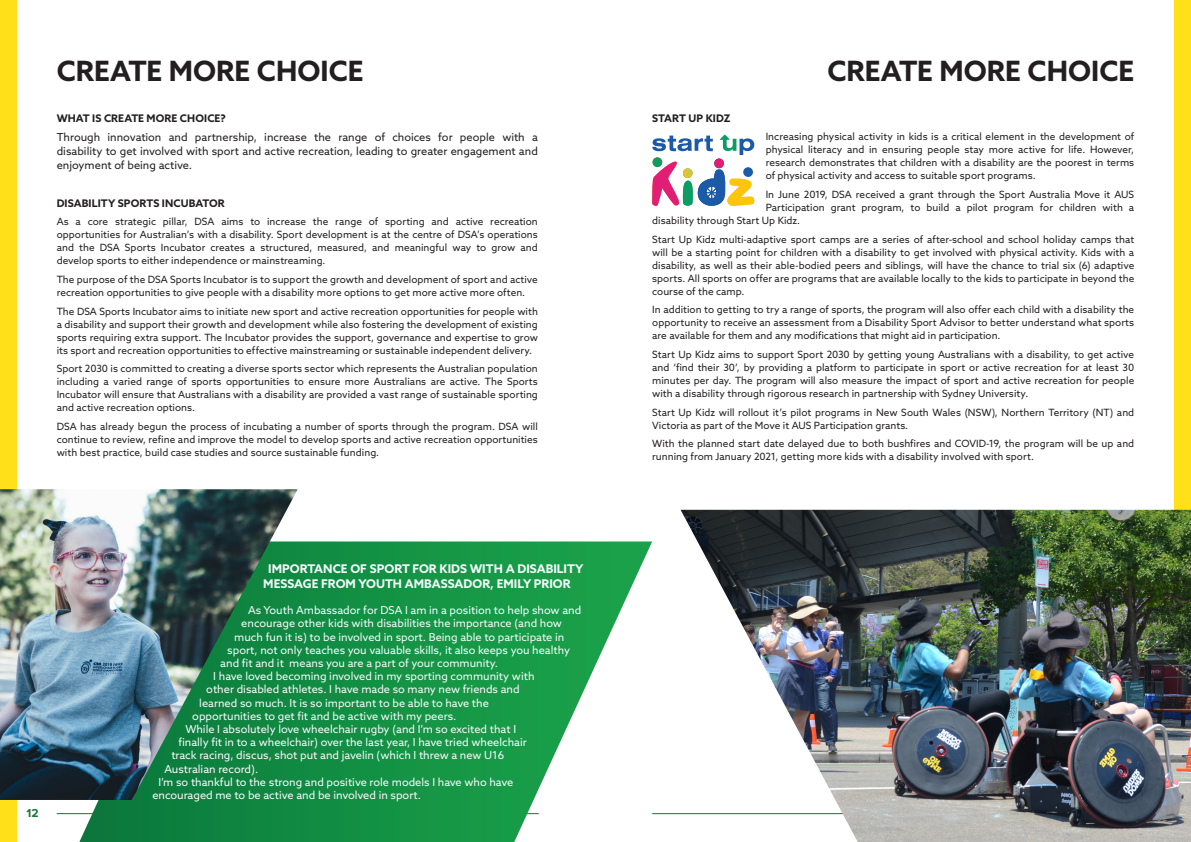
<style>
.page{position:relative;width:1191px;height:842px;background:#fff}
.page>*{position:absolute;margin:0;border:0;box-sizing:border-box;transform-origin:0 0}
.t1{font:700 28px "Azo Sans";color:#231f20}
.t2{font:700 12px/14.4px "Azo Sans";color:#f3fafb}
.t3{font:700 12px "Proxima Nova";color:#167841}
.t4{font:11px "Azo Sans";color:#f3fafb}
.t5{font:11px/14px "Azo Sans";color:#231f20;text-align:justify}
.t6{font:700 10.5px "Azo Sans";letter-spacing:.01em;color:#231f20}
.t7{font:10px/13px "Azo Sans";letter-spacing:.005em;color:#231f20;text-align:justify}
</style>
<div class="page">
<hr style="left:57px;top:813px;width:482px;height:1px;background:#12733b">
<hr style="left:652px;top:813px;width:482px;height:1px;background:#12733b">
<svg style="left:79px;top:541px;width:573px;height:301px"></svg>
<div style="left:0;top:0;width:16px;height:842px;background:#ffe019"></div>
<div style="left:1174px;top:0;width:17px;height:842px;background:#ffe019"></div>
<img style="left:0;top:489px;width:298px;height:311px">
<svg style="left:652px;top:135px;width:102px;height:71px"></svg>
<div style="left:743px;top:167px;width:10px;height:10px;background:#1a5aa7;border-radius:50%"></div>
<img style="left:680px;top:510px;width:511px;height:332px">
<h1 class="t1" style="left:57px;top:53px;width:308px">CREATE MORE CHOICE</h1>
<h1 class="t1" style="left:827px;top:53px;width:308px">CREATE MORE CHOICE</h1>
<p class="t6" style="left:57px;top:111px;width:171px">WHAT IS CREATE MORE CHOICE?</p>
<p class="t5" style="left:57px;top:130px;width:483px">Through innovation and partnership, increase the range of choices for people with a disability to get involved with sport and active recreation, leading to greater engagement and enjoyment of being active.</p>
<p class="t6" style="left:57px;top:196px;width:170px">DISABILITY SPORTS INCUBATOR</p>
<p class="t7" style="left:57px;top:215px;width:483px">As a core strategic pillar, DSA aims to increase the range of sporting and active recreation opportunities for Australian’s with a disability. Sport development is at the centre of DSA’s operations and the DSA Sports Incubator creates a structured, measured, and meaningful way to grow and develop sports to either independence or mainstreaming.</p>
<p class="t7" style="left:57px;top:273px;width:483px">The purpose of the DSA Sports Incubator is to support the growth and development of sport and active recreation opportunities to give people with a disability more options to get more active more often.</p>
<p class="t7" style="left:57px;top:305px;width:483px">The DSA Sports Incubator aims to initiate new sport and active recreation opportunities for people with a disability and support their growth and development while also fostering the development of existing sports requiring extra support. The Incubator provides the support, governance and expertise to grow its sport and recreation opportunities to effective mainstreaming or sustainable independent delivery.</p>
<p class="t7" style="left:57px;top:362px;width:483px">Sport 2030 is committed to creating a diverse sports sector which represents the Australian population including a varied range of sports opportunities to ensure more Australians are active. The Sports Incubator will ensure that Australians with a disability are provided a vast range of sustainable sporting and active recreation options.</p>
<p class="t7" style="left:57px;top:420px;width:482px">DSA has already begun the process of incubating a number of sports through the program. DSA will continue to review, refine and improve the model to develop sports and active recreation opportunities with best practice, build case studies and source sustainable funding.</p>
<p class="t6" style="left:652px;top:111px;width:80px">START UP KIDZ</p>
<p class="t7" style="left:765px;top:130px;width:370px">Increasing physical activity in kids is a critical element in the development of physical literacy and in ensuring people stay more active for life. However, research demonstrates that children with a disability are the poorest in terms of physical activity and access to suitable sport programs.</p>
<p class="t7" style="left:765px;top:188px;width:370px">In June 2019, DSA received a grant through the Sport Australia Move it AUS</p>
<p class="t7" style="left:765px;top:201px;width:370px">Participation grant program, to build a pilot program for children with a</p>
<p class="t7" style="left:652px;top:214px;width:149px">disability through Start Up Kidz.</p>
<p class="t7" style="left:652px;top:233px;width:483px">Start Up Kidz multi-adaptive sport camps are a series of after-school and school holiday camps that will be a starting point for children with a disability to get involved with physical activity. Kids with a disability, as well as their able-bodied peers and siblings, will have the chance to trial six (6) adaptive sports. All sports on offer are programs that are available locally to the kids to participate in beyond the course of the camp.</p>
<p class="t7" style="left:652px;top:303px;width:483px">In addition to getting to try a range of sports, the program will also offer each child with a disability the opportunity to receive an assessment from a Disability Sport Advisor to better understand what sports are available for them and any modifications that might aid in participation.</p>
<p class="t7" style="left:652px;top:348px;width:483px">Start Up Kidz aims to support Sport 2030 by getting young Australians with a disability, to get active and ‘find their 30’, by providing a platform to participate in sport or active recreation for at least 30 minutes per day. The program will also measure the impact of sport and active recreation for people with a disability through rigorous research in partnership with Sydney University.</p>
<p class="t7" style="left:652px;top:406px;width:483px">Start Up Kidz will rollout it’s pilot programs in New South Wales (NSW), Northern Territory (NT) and<br>Victoria as part of the Move it AUS Participation grants.</p>
<p class="t7" style="left:652px;top:437px;width:483px">With the planned start date delayed due to both bushfires and COVID-19, the program will be up and running from January 2021, getting more kids with a disability involved with sport.</p>
<p class="t3" style="left:27px;top:804px;width:14px">12</p>
<p class="t2" style="left:263px;top:562px;width:321px;text-indent:5px">IMPORTANCE OF SPORT FOR KIDS WITH A DISABILITY<br>MESSAGE FROM YOUTH AMBASSADOR, EMILY PRIOR</p>
<p class="t4" style="left:248px;top:603px;width:334px">As Youth Ambassador for DSA I am in a position to help show and</p>
<p class="t4" style="left:241px;top:616px;width:322px">encourage other kids with disabilities the importance (and how</p>
<p class="t4" style="left:234px;top:629px;width:331px">much fun it is) to be involved in sport. Being able to participate in</p>
<p class="t4" style="left:227px;top:643px;width:344px">sport, not only teaches you valuable skills, it also keeps you healthy</p>
<p class="t4" style="left:220px;top:656px;width:279px">and fit and it means you are a part of your community.</p>
<p class="t4" style="left:213px;top:669px;width:323px">I have loved becoming involved in my sporting community with</p>
<p class="t4" style="left:206px;top:682px;width:315px">other disabled athletes. I have made so many new friends and</p>
<p class="t4" style="left:199px;top:695px;width:291px">learned so much. It is so important to be able to have the</p>
<p class="t4" style="left:192px;top:709px;width:266px">opportunities to get fit and be active with my peers.</p>
<p class="t4" style="left:185px;top:722px;width:332px">While I absolutely love wheelchair rugby (and I’m so excited that I</p>
<p class="t4" style="left:178px;top:735px;width:350px">finally fit in to a wheelchair) over the last year, I have tried wheelchair</p>
<p class="t4" style="left:171px;top:748px;width:334px">track racing, discus, shot put and javelin (which I threw a new U16</p>
<p class="t4" style="left:164px;top:761px;width:95px">Australian record).</p>
<p class="t4" style="left:158px;top:775px;width:356px">I’m so thankful to the strong and positive role models I have who have</p>
<p class="t4" style="left:152px;top:788px;width:270px">encouraged me to be active and be involved in sport.</p>
</div>
